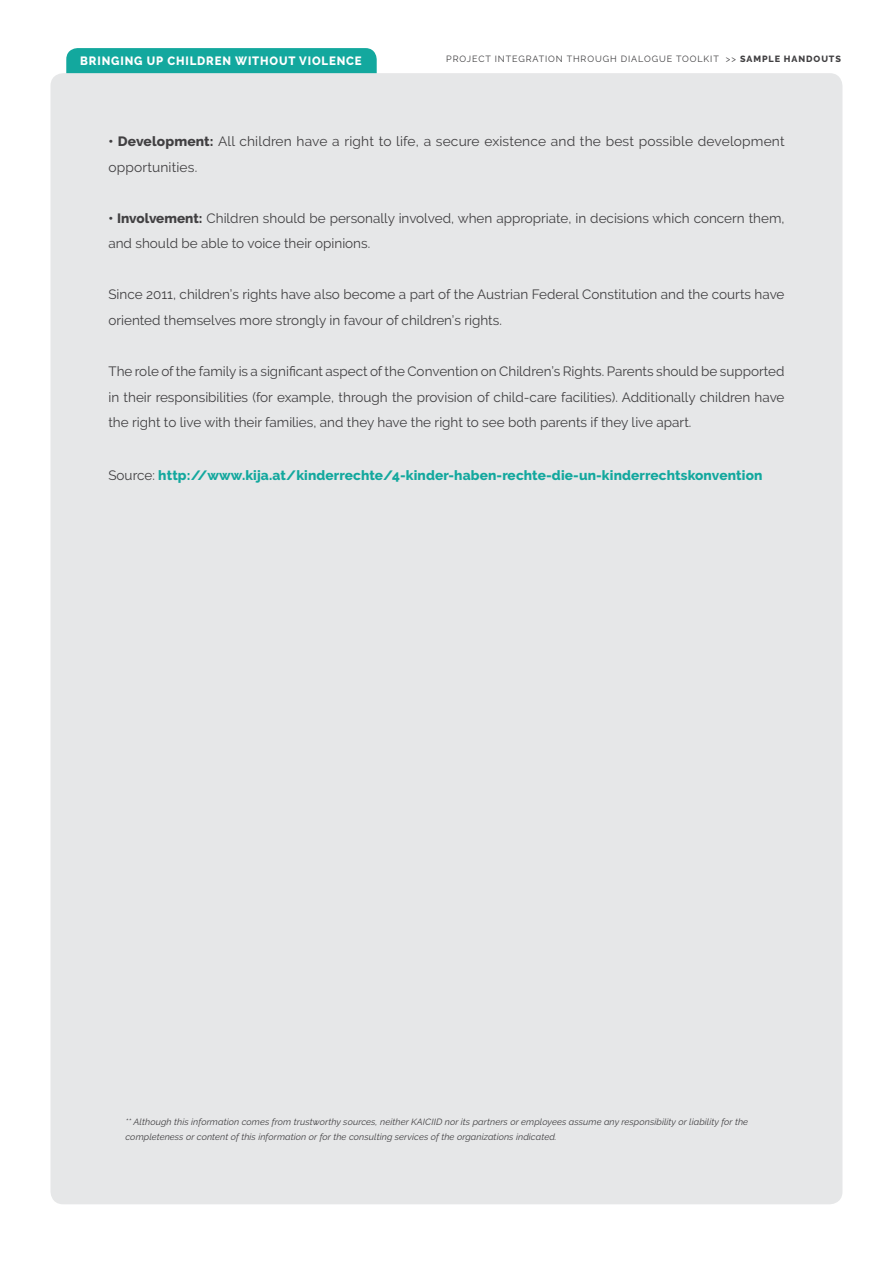
<style>
.page{position:relative;width:893px;height:1263px;background:#fff}
.page>*{position:absolute;margin:0;border:0;box-sizing:border-box;transform-origin:0 0}
.t1{font:13.5px/25.5px "Raleway";color:#414042}
.t2{font:800 13.5px "Raleway";letter-spacing:.01em;color:#13a89e}
.t3{font:800 12px "Raleway";letter-spacing:.075em;color:#fff;scale:.95 1}
.t4{font:italic 9px/15px "Raleway";letter-spacing:.01em;color:#414042}
.t5{font:9px "Raleway";letter-spacing:.1em;color:#414042}
.s1{font-weight:800}
.s2{font-weight:400;color:#414042}
</style>
<div class="page">
<div style="left:66px;top:48px;width:311px;height:65px;background:#13a89e;border-radius:11px"></div>
<div style="left:50px;top:73px;width:792px;height:1131px;background:#e6e7e8;border-radius:13px"></div>
<p class="t3" style="left:80px;top:54px;width:298px">BRINGING UP CHILDREN WITHOUT VIOLENCE</p>
<p class="t5" style="left:446px;top:54px;width:396px">PROJECT INTEGRATION THROUGH DIALOGUE TOOLKIT &gt;&gt; <span class="s1">SAMPLE HANDOUTS</span></p>
<p class="t1" style="left:108px;top:129px;width:678px"><span class="s1">• Development:</span> All children have a right to life, a secure existence and the best possible development opportunities.</p>
<p class="t1" style="left:108px;top:205px;width:678px"><span class="s1">• Involvement:</span> Children should be personally involved, when appropriate, in decisions which concern them, and should be able to voice their opinions.</p>
<p class="t1" style="left:108px;top:282px;width:678px">Since 2011, children’s rights have also become a part of the Austrian Federal Constitution and the courts have oriented themselves more strongly in favour of children’s rights.</p>
<p class="t1" style="left:108px;top:358px;width:678px;text-align:justify">The role of the family is a significant aspect of the Convention on Children’s Rights. Parents should be supported in their responsibilities (for example, through the provision of child-care facilities). Additionally children have the right to live with their families, and they have the right to see both parents if they live apart.</p>
<p class="t2" style="left:108px;top:467px;width:655px"><span class="s2">Source:</span> http://www.kija.at/kinderrechte/4-kinder-haben-rechte-die-un-kinderrechtskonvention</p>
<p class="t4" style="left:125px;top:1114px;width:624px">** Although this information comes from trustworthy sources, neither KAICIID nor its partners or employees assume any responsibility or liability for the completeness or content of this information or for the consulting services of the organizations indicated.</p>
</div>
